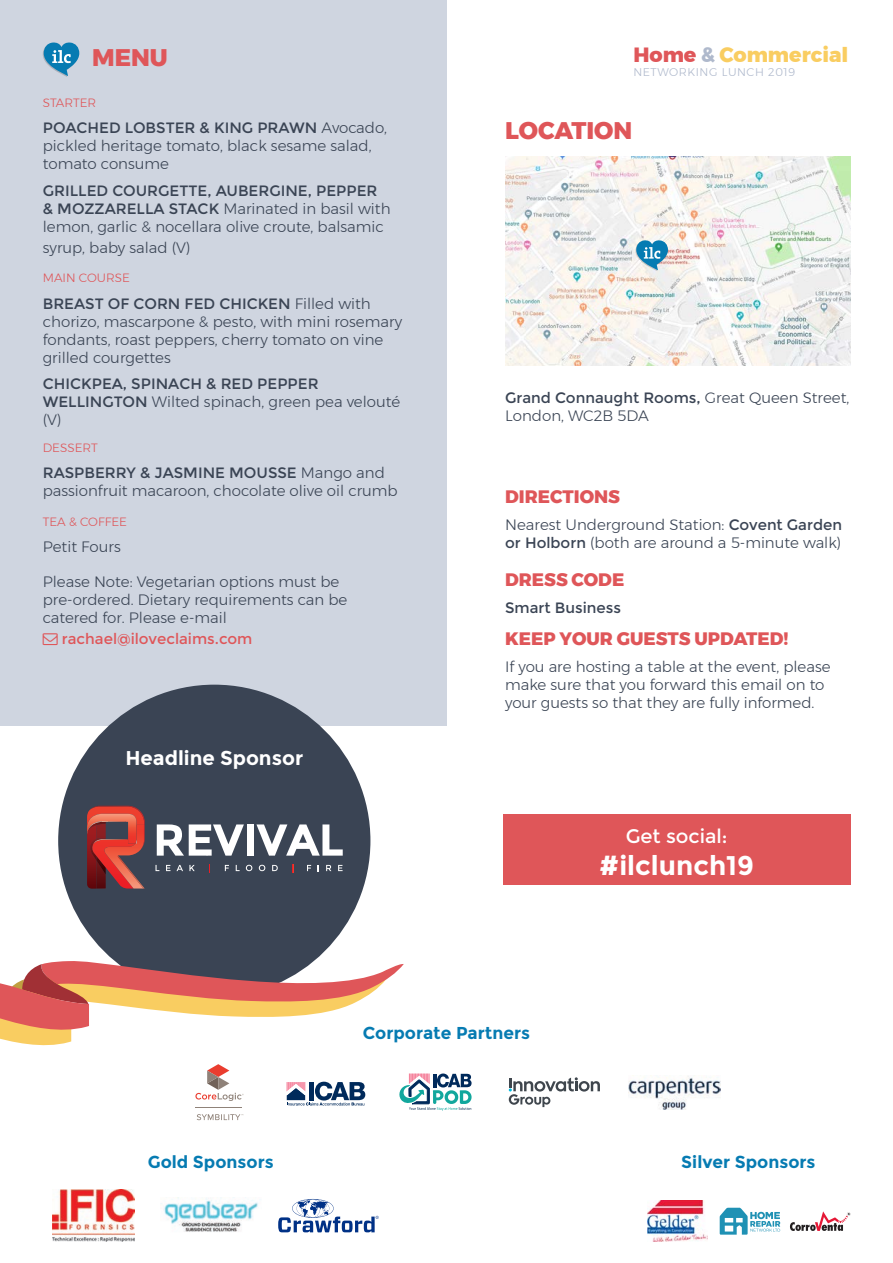
<style>
.page{position:relative;width:893px;height:1263px;background:#fff}
.page>*{position:absolute;margin:0;border:0;box-sizing:border-box;transform-origin:0 0}
.Copy_para{font:700 27px "Montserrat";color:#fff}
.t1{font:800 24px "Montserrat";color:#df5659}
.t2{font:800 20.55px "Montserrat";color:#f9cd61}
.Copy_para-2{font:700 19.95px "Montserrat";color:#fff}
.Copy_para-3{font:19.5px "Montserrat";color:#fff}
.t3{font:800 18px "Montserrat";color:#df5659}
.Copy_para-4{font:700 17.25px "Montserrat";color:#067bb2}
.t4{font:300 15px/18px "Montserrat";color:#3a4454}
.t5{font:15px/18px "Montserrat";color:#3a4454}
.t6{font:15px "Montserrat";color:#df5659}
.t7{font:300 12px "Montserrat";color:#df5659}
.t8{font:300 11.25px "Montserrat";letter-spacing:.05em;color:#afb9cc}
.s1{font-weight:400}
.s2{font-weight:300}
.s3{color:#df5659}
.s4{color:#afb9cc}
</style>
<div class="page">
<div style="left:0;top:0;width:446px;height:725px;background:#cfd5e0"></div>
<svg style="left:43px;top:42px;width:36px;height:35px"></svg>
<img style="left:505px;top:156px;width:345px;height:209px">
<svg style="left:635px;top:240px;width:33px;height:31px"></svg>
<hr style="left:195px;top:1107px;width:46px;height:1px;background:#8f8279">
<svg style="left:195px;top:1064px;width:49px;height:37px"></svg>
<svg style="left:197px;top:1114px;width:46px;height:6px"></svg>
<svg style="left:399px;top:1073px;width:73px;height:38px"></svg>
<img style="left:629px;top:1075px;width:91px;height:34px">
<svg style="left:287px;top:1082px;width:78px;height:23px"></svg>
<svg style="left:509px;top:1077px;width:91px;height:30px"></svg>
<img style="left:52px;top:1189px;width:82px;height:53px">
<svg style="left:278px;top:1199px;width:101px;height:33px"></svg>
<img style="left:160px;top:1197px;width:98px;height:35px">
<img style="left:647px;top:1201px;width:60px;height:40px">
<svg style="left:790px;top:1211px;width:60px;height:20px"></svg>
<svg style="left:720px;top:1208px;width:60px;height:26px"></svg>
<div style="left:58px;top:685px;width:312px;height:312px;background:#3a4454;border-radius:50%"></div>
<svg style="left:87px;top:806px;width:58px;height:83px"></svg>
<img style="left:117px;top:855px;width:28px;height:33px">
<svg style="left:157px;top:824px;width:87px;height:32px"></svg>
<div style="left:247px;top:824px;width:7px;height:32px;background:#fff"></div>
<svg style="left:256px;top:824px;width:87px;height:32px"></svg>
<svg style="left:166px;top:865px;width:4px;height:6px"></svg>
<svg style="left:176px;top:865px;width:7px;height:6px"></svg>
<svg style="left:189px;top:865px;width:6px;height:6px"></svg>
<svg style="left:225px;top:865px;width:4px;height:6px"></svg>
<svg style="left:246px;top:865px;width:6px;height:6px"></svg>
<svg style="left:259px;top:865px;width:6px;height:6px"></svg>
<svg style="left:272px;top:865px;width:6px;height:6px"></svg>
<svg style="left:307px;top:865px;width:4px;height:6px"></svg>
<svg style="left:326px;top:865px;width:5px;height:6px"></svg>
<svg style="left:338px;top:865px;width:5px;height:6px"></svg>
<svg style="left:0;top:960px;width:404px;height:86px"></svg>
<div style="left:503px;top:814px;width:347px;height:71px;background:#df5659"></div>
<p class="t1" style="left:92px;top:38px;width:77px">MENU</p>
<p class="t7" style="left:43px;top:93px;width:55px">STARTER</p>
<p class="t4" style="left:43px;top:119px;width:346px"><span class="s1">POACHED LOBSTER &amp; KING PRAWN</span> Avocado, pickled heritage tomato, black sesame salad, tomato consume</p>
<p class="t4" style="left:43px;top:181px;width:349px"><span class="s1">GRILLED COURGETTE, AUBERGINE, PEPPER &amp; MOZZARELLA STACK</span> Marinated in basil with lemon, garlic &amp; nocellara olive croute, balsamic</p>
<p class="t4" style="left:43px;top:238px;width:149px">syrup, baby salad (V)</p>
<p class="t7" style="left:43px;top:269px;width:89px">MAIN COURSE</p>
<p class="t4" style="left:43px;top:294px;width:361px"><span class="s1">BREAST OF CORN FED CHICKEN</span> Filled with chorizo, mascarpone &amp; pesto, with mini rosemary fondants, roast peppers, cherry tomato on vine grilled courgettes</p>
<p class="t5" style="left:43px;top:375px;width:359px">CHICKPEA, SPINACH &amp; RED PEPPER<br>WELLINGTON <span class="s2">Wilted spinach, green pea velouté (V)</span></p>
<p class="t7" style="left:43px;top:438px;width:57px">DESSERT</p>
<p class="t4" style="left:43px;top:464px;width:356px"><span class="s1">RASPBERRY &amp; JASMINE MOUSSE</span> Mango and passionfruit macaroon, chocolate olive oil crumb</p>
<p class="t7" style="left:43px;top:512px;width:86px">TEA &amp; COFFEE</p>
<p class="t4" style="left:43px;top:538px;width:80px">Petit Fours</p>
<p class="t4" style="left:43px;top:573px;width:306px">Please Note: Vegetarian options must be pre-ordered. Dietary requirements can be catered for. Please e-mail</p>
<p class="t6" style="left:62px;top:630px;width:192px">rachael@iloveclaims.com</p>
<p class="Copy_para-2" style="left:125px;top:746px;width:179px">Headline Sponsor</p>
<p class="t2" style="left:633px;top:38px;width:217px"><span class="s3">Home</span> <span class="s4">&amp;</span> Commercial</p>
<p class="t8" style="left:633px;top:63px;width:163px">NETWORKING LUNCH 2019</p>
<p class="t1" style="left:505px;top:111px;width:129px">LOCATION</p>
<p class="t4" style="left:505px;top:388px;width:346px"><span class="s1">Grand Connaught Rooms,</span> Great Queen Street,<br>London, WC2B 5DA</p>
<p class="t3" style="left:505px;top:482px;width:116px">DIRECTIONS</p>
<p class="t4" style="left:505px;top:515px;width:338px">Nearest Underground Station: <span class="s1">Covent Garden or Holborn</span> (both are around a 5-minute walk)</p>
<p class="t3" style="left:505px;top:565px;width:121px">DRESS CODE</p>
<p class="t5" style="left:505px;top:599px;width:117px">Smart Business</p>
<p class="t3" style="left:505px;top:624px;width:285px">KEEP YOUR GUESTS UPDATED!</p>
<p class="t4" style="left:505px;top:657px;width:327px">If you are hosting a table at the event, please make sure that you forward this email on to your guests so that they are fully informed.</p>
<p class="Copy_para-3" style="left:626px;top:825px;width:103px">Get social:</p>
<p class="Copy_para" style="left:599px;top:849px;width:156px">#ilclunch19</p>
<p class="Copy_para-4" style="left:363px;top:1022px;width:169px">Corporate Partners</p>
<p class="Copy_para-4" style="left:148px;top:1151px;width:127px">Gold Sponsors</p>
<p class="Copy_para-4" style="left:681px;top:1152px;width:136px">Silver Sponsors</p>
</div>
